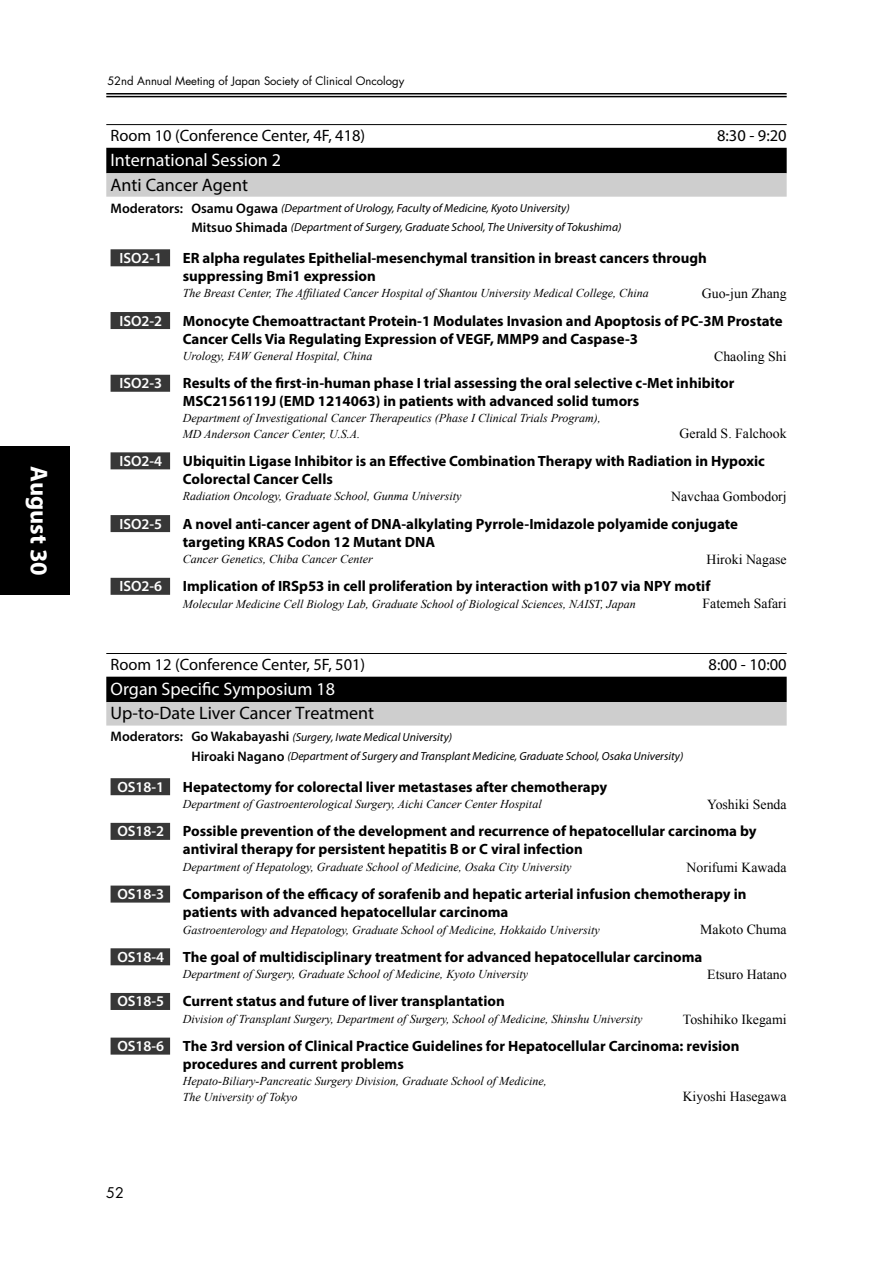
<style>
.page{position:relative;width:893px;height:1263px;background:#fff}
.page>*{position:absolute;margin:0;border:0;box-sizing:border-box;transform-origin:0 0}
.t1{font:700 24.45px "Myriad Pro";color:#fff}
.t2{font:18px "Myriad Pro";color:#fff}
.t3{font:18px "Myriad Pro";color:#000}
.t4{font:16.5px "Myriad Pro";color:#000}
.t5{font:700 14.85px/18px "Myriad Pro";color:#000}
.t6{font:600 14.85px "Myriad Pro";color:#fff}
.t7{font:14.4px "Futura Std";color:#000}
.t8{font:13.8px "Times New Roman";color:#000}
.t9{font:italic 12px/15.8px "Times New Roman";color:#000}
.t10{font:italic 11.7px/19.6px "Myriad Pro";color:#000}
.t11{font:11.25px "Futura Std";color:#000}
.s1{font-weight:600;font-style:normal;font-size:13.8px}
</style>
<div class="page">
<hr style="left:106px;top:93px;width:681px;height:2px;background:#000">
<hr style="left:106px;top:96px;width:681px;height:1px;background:#000">
<div style="left:0;top:446px;width:70px;height:149px;background:#000"></div>
<hr style="left:106px;top:124px;width:681px;height:1px;background:#000">
<div style="left:106px;top:148px;width:681px;height:25px;background:#000"></div>
<div style="left:106px;top:173px;width:681px;height:24px;background:#cecece"></div>
<div style="left:111px;top:249px;width:59px;height:17px;background:#373737"></div>
<div style="left:111px;top:312px;width:59px;height:17px;background:#373737"></div>
<div style="left:111px;top:375px;width:59px;height:17px;background:#373737"></div>
<div style="left:111px;top:452px;width:59px;height:17px;background:#373737"></div>
<div style="left:111px;top:515px;width:59px;height:17px;background:#373737"></div>
<div style="left:111px;top:578px;width:59px;height:17px;background:#373737"></div>
<hr style="left:106px;top:653px;width:681px;height:1px;background:#000">
<div style="left:106px;top:677px;width:681px;height:25px;background:#000"></div>
<div style="left:106px;top:702px;width:681px;height:23px;background:#cecece"></div>
<div style="left:111px;top:778px;width:59px;height:17px;background:#373737"></div>
<div style="left:111px;top:823px;width:59px;height:17px;background:#373737"></div>
<div style="left:111px;top:885px;width:59px;height:17px;background:#373737"></div>
<div style="left:111px;top:948px;width:59px;height:17px;background:#373737"></div>
<div style="left:111px;top:993px;width:59px;height:17px;background:#373737"></div>
<div style="left:111px;top:1037px;width:59px;height:17px;background:#373737"></div>
<h1 class="t1" style="left:55px;top:466px;width:111px;rotate:90deg">August 30</h1>
<p class="t11" style="left:107px;top:74px;width:298px">52nd Annual Meeting of Japan Society of Clinical Oncology</p>
<p class="t4" style="left:111px;top:126px;width:256px">Room 10 (Conference Center, 4F, 418)</p>
<p class="t4" style="left:717px;top:126px;width:71px">8:30 - 9:20</p>
<p class="t2" style="left:111px;top:149px;width:172px">International Session 2</p>
<p class="t3" style="left:111px;top:173px;width:139px">Anti Cancer Agent</p>
<p class="t10" style="left:191px;top:198px;width:432px;text-indent:-81px"><span class="s1">Moderators: Osamu Ogawa</span> (Department of Urology, Faculty of Medicine, Kyoto University)<br><span class="s1">Mitsuo Shimada</span> (Department of Surgery, Graduate School, The University of Tokushima)</p>
<p class="t6" style="left:119px;top:248px;width:44px">ISO2-1</p>
<p class="t5" style="left:183px;top:248px;width:525px">ER alpha regulates Epithelial-mesenchymal transition in breast cancers through suppressing Bmi1 expression</p>
<p class="t9" style="left:183px;top:285px;width:467px">The Breast Center, The Affiliated Cancer Hospital of Shantou University Medical College, China</p>
<p class="t8" style="left:702px;top:284px;width:86px">Guo-jun Zhang</p>
<p class="t6" style="left:119px;top:311px;width:44px">ISO2-2</p>
<p class="t5" style="left:183px;top:311px;width:601px">Monocyte Chemoattractant Protein-1 Modulates Invasion and Apoptosis of PC-3M Prostate<br>Cancer Cells Via Regulating Expression of VEGF, MMP9 and Caspase-3</p>
<p class="t9" style="left:183px;top:348px;width:191px">Urology, FAW General Hospital, China</p>
<p class="t8" style="left:714px;top:347px;width:74px">Chaoling Shi</p>
<p class="t6" style="left:119px;top:374px;width:44px">ISO2-3</p>
<p class="t5" style="left:183px;top:374px;width:553px">Results of the first-in-human phase I trial assessing the oral selective c-Met inhibitor<br>MSC2156119J (EMD 1214063) in patients with advanced solid tumors</p>
<p class="t9" style="left:183px;top:410px;width:419px">Department of Investigational Cancer Therapeutics (Phase I Clinical Trials Program),<br>MD Anderson Cancer Center, U.S.A.</p>
<p class="t8" style="left:680px;top:424px;width:109px">Gerald S. Falchook</p>
<p class="t6" style="left:119px;top:451px;width:44px">ISO2-4</p>
<p class="t5" style="left:183px;top:451px;width:583px">Ubiquitin Ligase Inhibitor is an Effective Combination Therapy with Radiation in Hypoxic<br>Colorectal Cancer Cells</p>
<p class="t9" style="left:183px;top:488px;width:280px">Radiation Oncology, Graduate School, Gunma University</p>
<p class="t8" style="left:671px;top:487px;width:117px">Navchaa Gombodorj</p>
<p class="t6" style="left:119px;top:514px;width:44px">ISO2-5</p>
<p class="t5" style="left:183px;top:514px;width:557px">A novel anti-cancer agent of DNA-alkylating Pyrrole-Imidazole polyamide conjugate targeting KRAS Codon 12 Mutant DNA</p>
<p class="t9" style="left:183px;top:551px;width:191px">Cancer Genetics, Chiba Cancer Center</p>
<p class="t8" style="left:706px;top:550px;width:82px">Hiroki Nagase</p>
<p class="t6" style="left:119px;top:577px;width:44px">ISO2-6</p>
<p class="t5" style="left:183px;top:577px;width:529px">Implication of IRSp53 in cell proliferation by interaction with p107 via NPY motif</p>
<p class="t9" style="left:183px;top:596px;width:454px">Molecular Medicine Cell Biology Lab, Graduate School of Biological Sciences, NAIST, Japan</p>
<p class="t8" style="left:703px;top:594px;width:86px">Fatemeh Safari</p>
<p class="t4" style="left:111px;top:654px;width:256px">Room 12 (Conference Center, 5F, 501)</p>
<p class="t4" style="left:709px;top:654px;width:80px">8:00 - 10:00</p>
<p class="t2" style="left:111px;top:678px;width:226px">Organ Specific Symposium 18</p>
<p class="t3" style="left:111px;top:702px;width:265px">Up-to-Date Liver Cancer Treatment</p>
<p class="t10" style="left:191px;top:727px;width:493px;text-indent:-81px"><span class="s1">Moderators: Go Wakabayashi</span> (Surgery, Iwate Medical University)<br><span class="s1">Hiroaki Nagano</span> (Department of Surgery and Transplant Medicine, Graduate School, Osaka University)</p>
<p class="t6" style="left:117px;top:777px;width:48px">OS18-1</p>
<p class="t5" style="left:183px;top:777px;width:426px">Hepatectomy for colorectal liver metastases after chemotherapy</p>
<p class="t9" style="left:183px;top:796px;width:360px">Department of Gastroenterological Surgery, Aichi Cancer Center Hospital</p>
<p class="t8" style="left:707px;top:795px;width:81px">Yoshiki Senda</p>
<p class="t6" style="left:117px;top:822px;width:48px">OS18-2</p>
<p class="t5" style="left:183px;top:822px;width:575px">Possible prevention of the development and recurrence of hepatocellular carcinoma by antiviral therapy for persistent hepatitis B or C viral infection</p>
<p class="t9" style="left:183px;top:859px;width:390px">Department of Hepatology, Graduate School of Medicine, Osaka City University</p>
<p class="t8" style="left:686px;top:858px;width:102px">Norifumi Kawada</p>
<p class="t6" style="left:117px;top:885px;width:48px">OS18-3</p>
<p class="t5" style="left:183px;top:885px;width:565px">Comparison of the efficacy of sorafenib and hepatic arterial infusion chemotherapy in patients with advanced hepatocellular carcinoma</p>
<p class="t9" style="left:183px;top:921px;width:418px">Gastroenterology and Hepatology, Graduate School of Medicine, Hokkaido University</p>
<p class="t8" style="left:700px;top:920px;width:88px">Makoto Chuma</p>
<p class="t6" style="left:117px;top:947px;width:48px">OS18-4</p>
<p class="t5" style="left:183px;top:947px;width:521px">The goal of multidisciplinary treatment for advanced hepatocellular carcinoma</p>
<p class="t9" style="left:183px;top:966px;width:347px">Department of Surgery, Graduate School of Medicine, Kyoto University</p>
<p class="t8" style="left:707px;top:965px;width:81px">Etsuro Hatano</p>
<p class="t6" style="left:117px;top:992px;width:48px">OS18-5</p>
<p class="t5" style="left:183px;top:992px;width:323px">Current status and future of liver transplantation</p>
<p class="t9" style="left:183px;top:1011px;width:461px">Division of Transplant Surgery, Department of Surgery, School of Medicine, Shinshu University</p>
<p class="t8" style="left:683px;top:1010px;width:105px">Toshihiko Ikegami</p>
<p class="t6" style="left:117px;top:1037px;width:48px">OS18-6</p>
<p class="t5" style="left:183px;top:1037px;width:558px">The 3rd version of Clinical Practice Guidelines for Hepatocellular Carcinoma: revision procedures and current problems</p>
<p class="t9" style="left:183px;top:1072px;width:366px">Hepato-Biliary-Pancreatic Surgery Division, Graduate School of Medicine,<br>The University of Tokyo</p>
<p class="t8" style="left:683px;top:1087px;width:106px">Kiyoshi Hasegawa</p>
<p class="t7" style="left:106px;top:1184px;width:19px">52</p>
</div>
